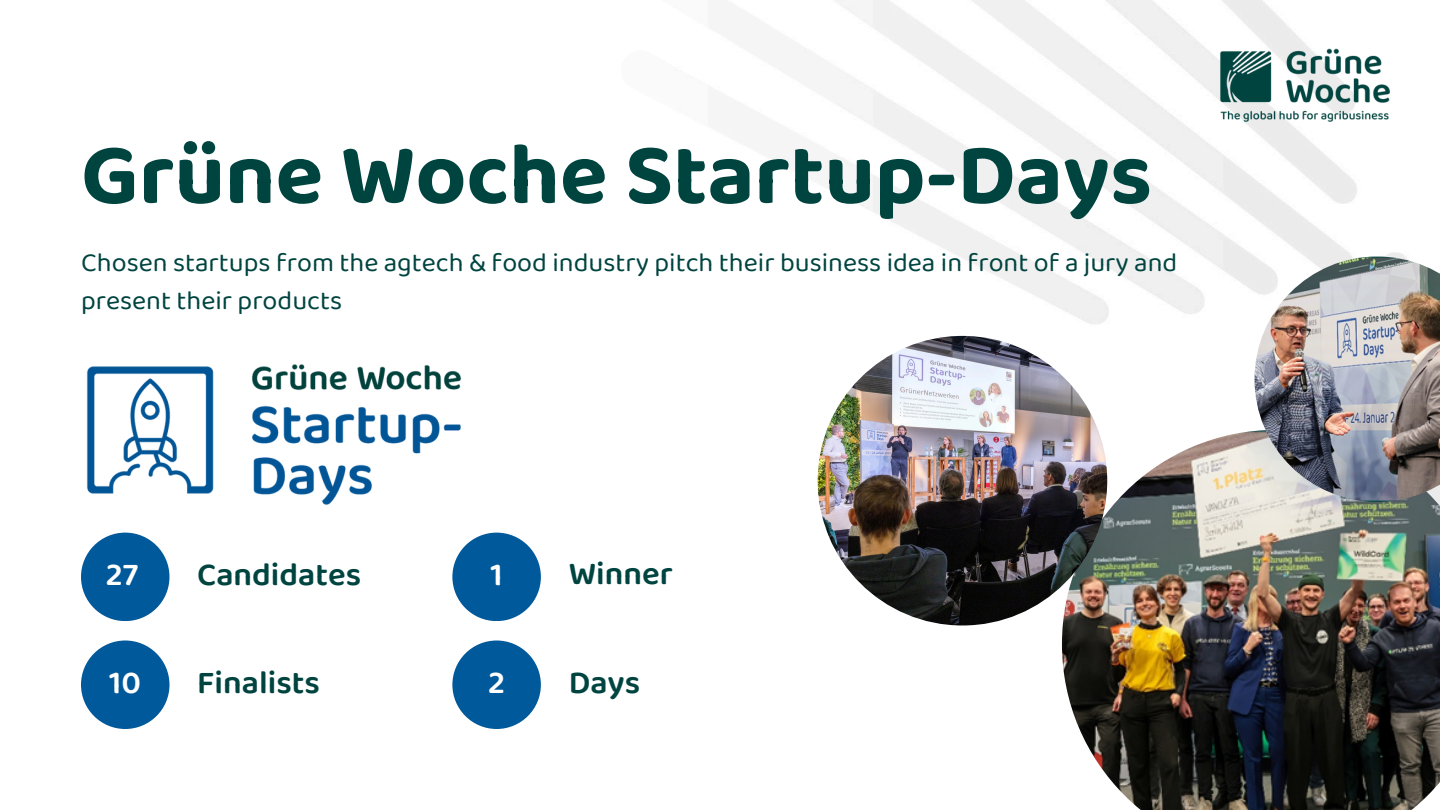
<style>
.page{position:relative;width:1440px;height:810px;background:#fff}
.page>*{position:absolute;margin:0;border:0;box-sizing:border-box;transform-origin:0 0}
.t1{font:700 88px "Baloo Paaji 2";color:#004440}
.t2{font:600 33px "Baloo Paaji 2";color:#004440}
.t3{font:600 33px "Baloo Paaji 2";color:#fff}
.t4{font:27px/37.5px "Baloo Paaji 2";color:#004440}
</style>
<div class="page">
<img style="left:81px;top:0;width:1324px;height:729px">
<img style="left:1196px;top:27px;width:209px;height:117px">
<img style="left:1062px;top:430px;width:378px;height:380px">
<img style="left:1255px;top:256px;width:185px;height:246px">
<img style="left:81px;top:336px;width:508px;height:188px">
<div style="left:81px;top:533px;width:89px;height:88px;background:#00599a;border-radius:50%"></div>
<div style="left:81px;top:640px;width:89px;height:89px;background:#00599a;border-radius:50%"></div>
<div style="left:452px;top:533px;width:89px;height:88px;background:#00599a;border-radius:50%"></div>
<div style="left:452px;top:640px;width:89px;height:89px;background:#00599a;border-radius:50%"></div>
<img style="left:818px;top:336px;width:289px;height:289px;border-radius:50%">
<p class="t1" style="left:81px;top:121px;width:1073px">Grüne Woche Startup-Days</p>
<h2 class="t4" style="left:81px;top:243px;width:1098px">Chosen startups from the agtech &amp; food industry pitch their business idea in front of a jury and present their products</h2>
<p class="t3" style="left:106px;top:554px;width:34px">27</p>
<p class="t2" style="left:197px;top:554px;width:165px">Candidates</p>
<p class="t3" style="left:109px;top:662px;width:33px">10</p>
<p class="t2" style="left:197px;top:662px;width:124px">Finalists</p>
<h2 class="t3" style="left:490px;top:554px;width:14px">1</h2>
<p class="t2" style="left:569px;top:553px;width:106px">Winner</p>
<h2 class="t3" style="left:488px;top:662px;width:18px">2</h2>
<p class="t2" style="left:569px;top:662px;width:73px">Days</p>
</div>
